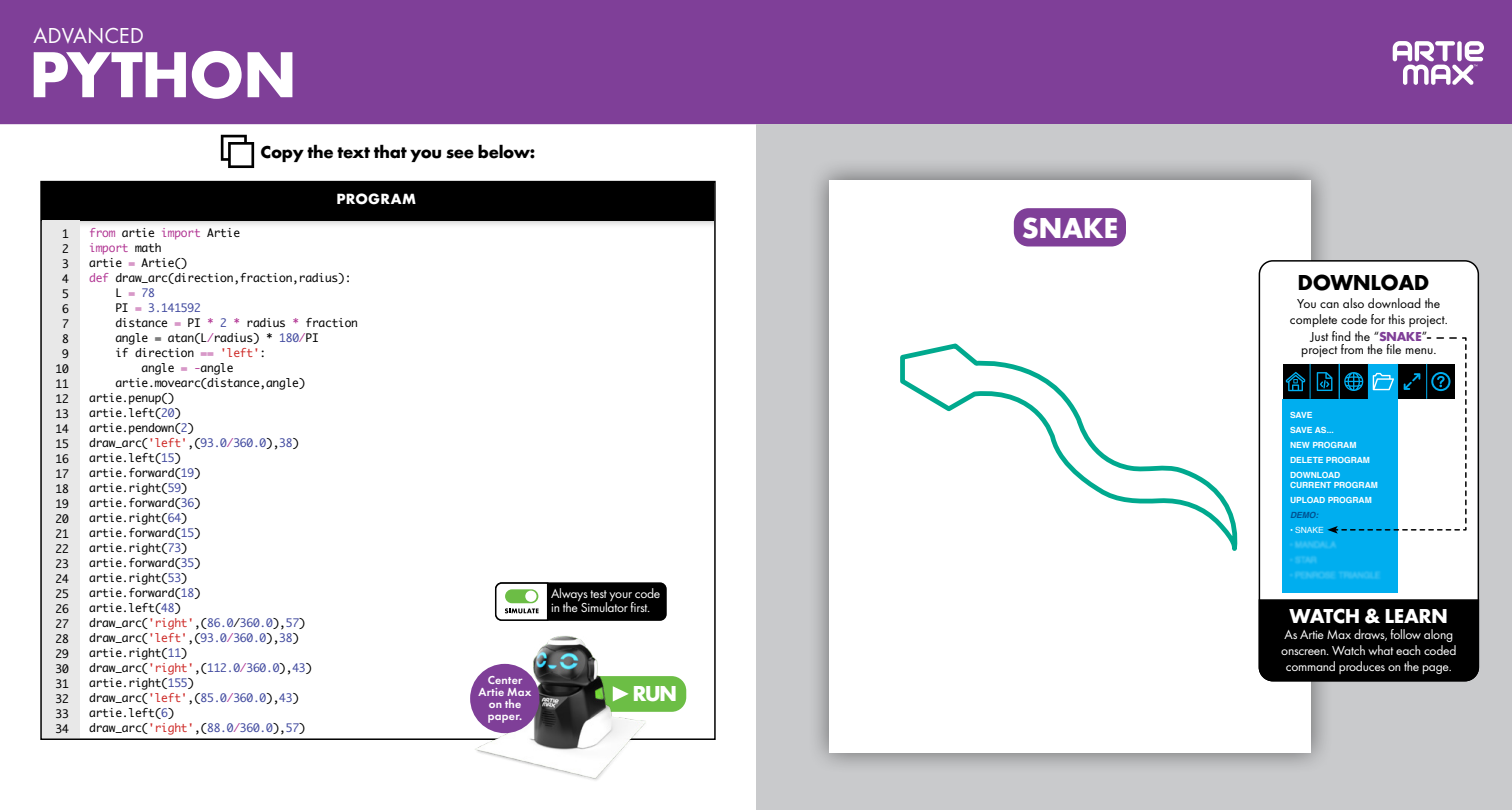
<style>
.page{position:relative;width:1512px;height:810px;background:#fff}
.page>*{position:absolute;margin:0;border:0;box-sizing:border-box;transform-origin:0 0}
.t1{font:700 67.5px "Function Pro";letter-spacing:-.025em;color:#fff}
.t2{font:700 30px "Function Pro";letter-spacing:-.02em;color:#fff}
.t3{font:22.5px "Function Pro";color:#fff}
.t4{font:700 22.5px "Function Pro";letter-spacing:-.02em;color:#000}
.t5{font:700 22.5px "Function Pro";color:#fff}
.t6{font:700 21px "Function Pro";letter-spacing:-.02em;color:#fff}
.t7{font:700 18px "Function Pro";letter-spacing:-.015em;color:#000}
.t8{font:13.5px/16.2px "Function Pro";letter-spacing:-.02em;color:#fff;text-align:center}
.t9{font:13.5px/16.2px "Function Pro";color:#000;text-align:center}
.t10{font:700 13.5px "Futura";letter-spacing:.015em;color:#fff}
.t11{font:600 12px/12.1px "Function Pro";letter-spacing:.02em;color:#fff;text-align:center}
.t12{font:11.25px/15px "Monaco";letter-spacing:-.02em;color:#000;text-align:center}
.t13{font:11.25px "Monaco";letter-spacing:-.02em;color:#b23794}
.t14{font:11.25px "Monaco";letter-spacing:-.02em;color:#434ca0}
.t15{font:700 8.55px/15px "Helvetica";letter-spacing:-.005em;color:#fff}
.t16{font:8.55px "Helvetica";letter-spacing:-.01em;color:#fff}
.t17{font:italic 700 8.55px "Helvetica";color:#005291}
.s1{color:#000}
.s2{color:#b23794}
.s3{color:#434ca0}
.s4{color:#ce2b29}
.s5{font-weight:700;color:#7f3f98}
</style>
<div class="page">
<div style="left:0;top:0;width:1512px;height:124px;background:#7f3f98"></div>
<div style="left:756px;top:124px;width:756px;height:686px;background:#c9cacc"></div>
<div style="left:807px;top:157px;width:526px;height:618px;background:#000;opacity:.5"></div>
<div style="left:829px;top:180px;width:482px;height:572px;background:#fff"></div>
<svg style="left:1393px;top:41px;width:91px;height:44px"></svg>
<svg style="left:900px;top:343px;width:338px;height:208px"></svg>
<div style="left:1014px;top:208px;width:112px;height:38px;background:#7f3f98;border-radius:15px"></div>
<div style="left:1259px;top:261px;width:219px;height:420px;background:#fff;border-radius:14px"></div>
<div style="left:1259px;top:260px;width:220px;height:421px;border:2px solid #000;border-radius:14px"></div>
<div style="left:1258px;top:599px;width:222px;height:83px;background:#000"></div>
<div style="left:1283px;top:364px;width:172px;height:35px;background:#000"></div>
<svg style="left:1286px;top:372px;width:20px;height:19px"></svg>
<hr style="left:1310px;top:364px;width:1px;height:35px;background:#00aeef">
<div style="left:1283px;top:399px;width:115px;height:193px;background:#00aeef"></div>
<img style="left:1289px;top:540px;width:92px;height:40px">
<svg style="left:1317px;top:337px;width:150px;height:197px"></svg>
<svg style="left:40px;top:180px;width:676px;height:560px"></svg>
<svg style="left:221px;top:135px;width:33px;height:33px"></svg>
<div style="left:547px;top:676px;width:139px;height:36px;background:#6cbe45;border-radius:15px"></div>
<img style="left:451px;top:618px;width:199px;height:163px">
<div style="left:471px;top:665px;width:67px;height:67px;background:#7f3f98;border-radius:50%"></div>
<div style="left:470px;top:664px;width:69px;height:69px;border:2px solid #7f3f98;border-radius:50%"></div>
<div style="left:495px;top:582px;width:172px;height:39px;background:#000;border-radius:7px"></div>
<svg style="left:494px;top:582px;width:55px;height:40px"></svg>
<div style="left:505px;top:589px;width:33px;height:14px;background:#6cbd45;border-radius:7px"></div>
<div style="left:525px;top:591px;width:12px;height:11px;background:#fff;border-radius:50%"></div>
<h3 class="t3" style="left:33px;top:22px;width:112px">ADVANCED</h3>
<h1 class="t1" style="left:29px;top:34px;width:270px">PYTHON</h1>
<p class="t12" style="left:55px;top:226px;width:15px">1<br>2<br>3<br>4<br>5<br>6<br>7<br>8<br>9<br>10<br>11<br>12<br>13<br>14<br>15<br>16<br>17<br>18<br>19<br>20<br>21<br>22<br>23<br>24<br>25<br>26<br>27<br>28<br>29<br>30<br>31<br>32<br>33<br>34</p>
<h3 class="t7" style="left:261px;top:141px;width:276px">Copy the text that you see below:</h3>
<p class="t10" style="left:336px;top:189px;width:81px">PROGRAM</p>
<p class="t13" style="left:89px;top:223px;width:152px">from <span class="s1">artie</span> import <span class="s1">Artie</span></p>
<p class="t13" style="left:89px;top:238px;width:74px">import <span class="s1">math</span></p>
<p class="t12" style="left:89px;top:255px;width:100px">artie <span class="s2">=</span> Artie()</p>
<p class="t12" style="left:89px;top:270px;width:264px"><span class="s2">def</span> draw_arc(direction,fraction,radius):</p>
<p class="t14" style="left:115px;top:283px;width:41px"><span class="s1">L</span> <span class="s2">=</span> 78</p>
<p class="t14" style="left:115px;top:298px;width:87px"><span class="s1">PI</span> <span class="s2">=</span> 3.141592</p>
<p class="t12" style="left:115px;top:315px;width:244px">distance <span class="s2">=</span> PI <span class="s2">*</span> <span class="s3">2</span> <span class="s2">*</span> radius <span class="s2">*</span> fraction</p>
<p class="t12" style="left:115px;top:330px;width:205px">angle = atan(L<span class="s2">/</span>radius) * <span class="s3">180</span><span class="s2">/</span>PI</p>
<p class="t12" style="left:115px;top:345px;width:152px">if direction <span class="s2">==</span> <span class="s4">'left'</span>:</p>
<p class="t12" style="left:142px;top:360px;width:93px">angle <span class="s2">= -</span>angle</p>
<p class="t12" style="left:115px;top:375px;width:192px">artie.movearc(distance,angle)</p>
<p class="t12" style="left:89px;top:390px;width:87px">artie.penup()</p>
<p class="t12" style="left:89px;top:405px;width:93px">artie.left(<span class="s3">20</span>)</p>
<p class="t12" style="left:89px;top:420px;width:107px">artie.pendown(<span class="s3">2</span>)</p>
<p class="t12" style="left:89px;top:435px;width:211px">draw_arc(<span class="s4">'left'</span>,(<span class="s3">93.0</span><span class="s2">/</span><span class="s3">360.0</span>),<span class="s3">38</span>)</p>
<p class="t12" style="left:89px;top:450px;width:93px">artie.left(<span class="s3">15</span>)</p>
<p class="t12" style="left:89px;top:465px;width:113px">artie.forward(<span class="s3">19</span>)</p>
<p class="t12" style="left:89px;top:480px;width:100px">artie.right(<span class="s3">59</span>)</p>
<p class="t12" style="left:89px;top:495px;width:113px">artie.forward(<span class="s3">36</span>)</p>
<p class="t12" style="left:89px;top:510px;width:100px">artie.right(<span class="s3">64</span>)</p>
<p class="t12" style="left:89px;top:525px;width:113px">artie.forward(<span class="s3">15</span>)</p>
<p class="t12" style="left:89px;top:540px;width:100px">artie.right(<span class="s3">73</span>)</p>
<p class="t12" style="left:89px;top:555px;width:113px">artie.forward(<span class="s3">35</span>)</p>
<p class="t12" style="left:89px;top:570px;width:100px">artie.right(<span class="s3">53</span>)</p>
<p class="t12" style="left:89px;top:585px;width:113px">artie.forward(<span class="s3">18</span>)</p>
<p class="t12" style="left:89px;top:600px;width:93px">artie.left(<span class="s3">48</span>)</p>
<p class="t12" style="left:89px;top:615px;width:218px">draw_arc(<span class="s4">'right'</span>,(<span class="s3">86.0</span>/<span class="s3">360.0</span>),<span class="s3">57</span>)</p>
<p class="t12" style="left:89px;top:630px;width:211px">draw_arc(<span class="s4">'left'</span>,(<span class="s3">93.0</span><span class="s2">/</span><span class="s3">360.0</span>),<span class="s3">38</span>)</p>
<p class="t12" style="left:89px;top:645px;width:100px">artie.right(<span class="s3">11</span>)</p>
<p class="t12" style="left:89px;top:660px;width:225px">draw_arc(<span class="s4">'right'</span>,(<span class="s3">112.0</span><span class="s2">/</span><span class="s3">360.0</span>),<span class="s3">43</span>)</p>
<p class="t12" style="left:89px;top:675px;width:107px">artie.right(<span class="s3">155</span>)</p>
<p class="t12" style="left:89px;top:690px;width:211px">draw_arc(<span class="s4">'left'</span>,(<span class="s3">85.0</span><span class="s2">/</span><span class="s3">360.0</span>),<span class="s3">43</span>)</p>
<p class="t12" style="left:89px;top:705px;width:87px">artie.left(<span class="s3">6</span>)</p>
<p class="t12" style="left:89px;top:720px;width:218px">draw_arc(<span class="s4">'right'</span>,(<span class="s3">88.0</span><span class="s2">/</span><span class="s3">360.0</span>),<span class="s3">57</span>)</p>
<p class="t11" style="left:478px;top:674px;width:55px">Center<br>Artie Max on the paper.</p>
<p class="t8" style="left:551px;top:587px;width:111px;line-height:13.5px;text-align:left">Always test your code in the Simulator first.</p>
<h3 class="t5" style="left:633px;top:680px;width:46px">RUN</h3>
<h2 class="t2" style="left:1022px;top:209px;width:98px">SNAKE</h2>
<h3 class="t4" style="left:1298px;top:269px;width:133px">DOWNLOAD</h3>
<p class="t9" style="left:1290px;top:296px;width:159px">You can also download the complete code for this project.<br>Just find the “<span class="s5">SNAKE</span>”</p>
<p class="t9" style="left:1301px;top:341px;width:137px">project from the file menu.</p>
<p class="t15" style="left:1290px;top:407px;width:81px">SAVE<br>SAVE AS...<br>NEW PROGRAM<br>DELETE PROGRAM<br>DOWNLOAD</p>
<p class="t15" style="left:1290px;top:477px;width:89px">CURRENT PROGRAM<br>UPLOAD PROGRAM</p>
<p class="t17" style="left:1290px;top:508px;width:30px">DEMO:</p>
<p class="t16" style="left:1290px;top:523px;width:35px">• SNAKE</p>
<h3 class="t6" style="left:1290px;top:604px;width:160px">WATCH &amp; LEARN</h3>
<p class="t8" style="left:1281px;top:626px;width:177px">As Artie Max draws, follow along onscreen. Watch what each coded command produces on the page.</p>
</div>
